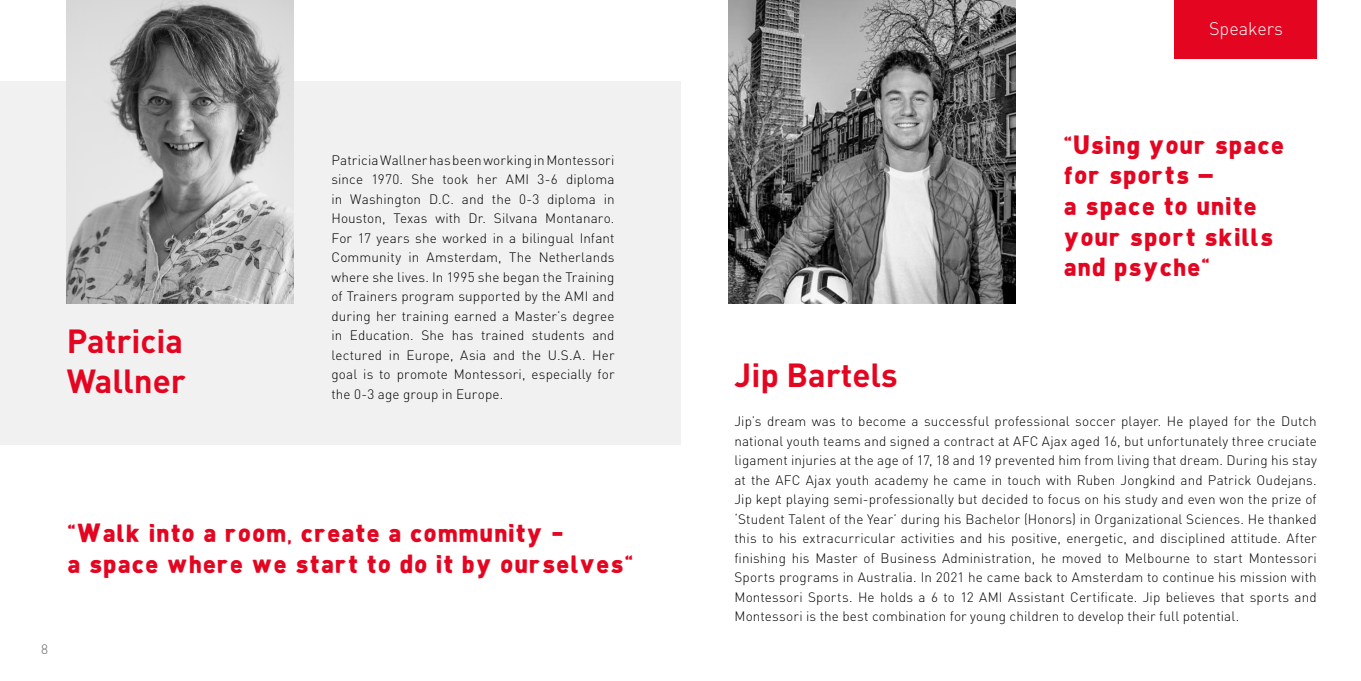
<style>
.page{position:relative;width:1361px;height:681px;background:#fff}
.page>*{position:absolute;margin:0;border:0;box-sizing:border-box;transform-origin:0 0}
.t1{font:700 33px/39.6px "DIN Pro";color:#e40521}
.t2{font:25.5px/30.6px "Dinpro heutink krijt";color:#e40521}
.t3{font:300 18px "DIN Pro";color:#fff}
.t4{font:300 13.5px/19.5px "DIN Pro";letter-spacing:.01em;color:#000;text-align:justify}
.t5{font:300 13.5px "DIN Pro";color:#666564}
.s1{font-family:"DIN Pro";font-weight:700;font-size:31.65px}
</style>
<div class="page">
<div style="left:1174px;top:0;width:142px;height:59px;background:#e40521"></div>
<div style="left:0;top:81px;width:680px;height:363px;background:#f2f1f2"></div>
<img style="left:66px;top:0;width:227px;height:303px">
<img style="left:729px;top:0;width:286px;height:303px">
<h1 class="t1" style="left:67px;top:320px;width:121px">Patricia<br>Wallner</h1>
<p class="t4" style="left:331px;top:149px;width:285px">Patricia Wallner has been working in Montessori since 1970. She took her AMI 3-6 diploma in Washington D.C. and the 0-3 diploma in Houston, Texas with Dr. Silvana Montanaro.<br>For 17 years she worked in a bilingual Infant Community in Amsterdam, The Netherlands where she lives. In 1995 she began the Training of Trainers program supported by the AMI and during her training earned a Master’s degree in Education. She has trained students and lectured in Europe, Asia and the U.S.A. Her goal is to promote Montessori, especially for the 0-3 age group in Europe.</p>
<h2 class="t2" style="left:67px;top:520px;width:565px">“Walk into a room, create a community <span class="s1">-<br></span>a space where we start to do it by ourselves”</h2>
<p class="t5" style="left:41px;top:639px;width:8px">8</p>
<h3 class="t3" style="left:1209px;top:16px;width:75px">Speakers</h3>
<h2 class="t2" style="left:1063px;top:132px;width:223px">“Using your space for sports <span class="s1">–<br></span>a space to unite your sport skills and psyche”</h2>
<h1 class="t1" style="left:734px;top:354px;width:165px">Jip Bartels</h1>
<p class="t4" style="left:734px;top:410px;width:584px">Jip’s dream was to become a successful professional soccer player. He played for the Dutch national youth teams and signed a contract at AFC Ajax aged 16, but unfortunately three cruciate ligament injuries at the age of 17, 18 and 19 prevented him from living that dream. During his stay at the AFC Ajax youth academy he came in touch with Ruben Jongkind and Patrick Oudejans.<br>Jip kept playing semi-professionally but decided to focus on his study and even won the prize of ‘Student Talent of the Year’ during his Bachelor (Honors) in Organizational Sciences. He thanked this to his extracurricular activities and his positive, energetic, and disciplined attitude. After finishing his Master of Business Administration, he moved to Melbourne to start Montessori Sports programs in Australia. In 2021 he came back to Amsterdam to continue his mission with Montessori Sports. He holds a 6 to 12 AMI Assistant Certificate. Jip believes that sports and Montessori is the best combination for young children to develop their full potential.</p>
</div>
